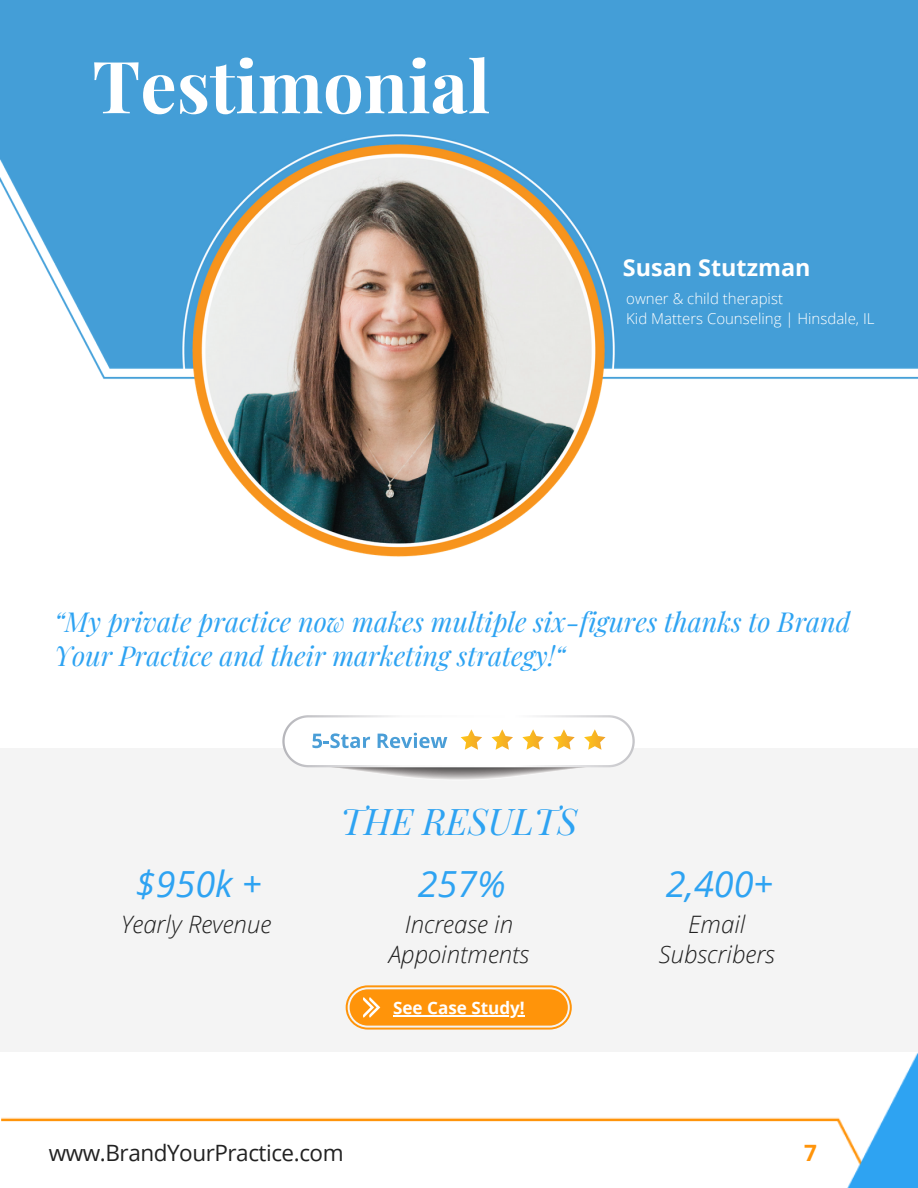
<style>
.page{position:relative;width:918px;height:1188px;background:#fff}
.page>*{position:absolute;margin:0;border:0;box-sizing:border-box;transform-origin:0 0}
.t1{font:700 72px "Playfair Display";color:#fff}
.t2{font:italic 36px "Open Sans";color:#2ea3f2}
.t3{font:italic 36px "Playfair Display";color:#2ea3f2}
.t4{font:italic 27px/33.8px "Playfair Display";color:#2ea3f2}
.t5{font:italic 300 24px/29.2px "Open Sans";color:#222;text-align:center}
.t6{font:700 23.4px "Open Sans";color:#fff}
.t7{font:22.5px "Open Sans";letter-spacing:-.02em;color:#222}
.t8{font:700 22.5px "Open Sans";color:#ff940a}
.t9{font:700 17.1px "Open Sans";color:#fff}
.t10{font:300 15px "Open Sans";color:#fff}
</style>
<div class="page">
<img style="left:0;top:0;width:918px;height:749px">
<div style="left:0;top:749px;width:918px;height:433px;background:#f4f4f4"></div>
<img style="left:0;top:1052px;width:918px;height:136px">
<svg style="left:314px;top:767px;width:289px;height:12px"></svg>
<div style="left:283px;top:716px;width:351px;height:50px;background:#fff;border-radius:25px"></div>
<div style="left:282px;top:715px;width:353px;height:52px;border:2px solid #fff;border-radius:25px"></div>
<svg style="left:461px;top:729px;width:21px;height:21px"></svg>
<svg style="left:492px;top:729px;width:21px;height:21px"></svg>
<svg style="left:522px;top:729px;width:22px;height:21px"></svg>
<svg style="left:553px;top:729px;width:22px;height:21px"></svg>
<svg style="left:584px;top:729px;width:22px;height:21px"></svg>
<svg style="left:312px;top:733px;width:58px;height:15px"></svg>
<svg style="left:378px;top:733px;width:69px;height:15px"></svg>
<svg style="left:346px;top:985px;width:226px;height:45px;background:#fda534"></svg>
<hr style="left:393px;top:1015px;width:132px;height:1px;background:#fff">
<p class="t1" style="left:92px;top:35px;width:399px">Testimonial</p>
<p class="t6" style="left:623px;top:251px;width:189px">Susan Stutzman</p>
<p class="t10" style="left:626px;top:288px;width:158px">owner &amp; child therapist</p>
<p class="t10" style="left:626px;top:308px;width:250px">Kid Matters Counseling | Hinsdale, IL</p>
<p class="t4" style="left:54px;top:604px;width:798px">“My private practice now makes multiple six-figures thanks to Brand<br>Your Practice and their marketing strategy!“</p>
<p class="t2" style="left:136px;top:859px;width:127px">$950k +</p>
<p class="t5" style="left:121px;top:909px;width:152px">Yearly Revenue</p>
<p class="t3" style="left:340px;top:796px;width:239px">THE RESULTS</p>
<p class="t2" style="left:418px;top:859px;width:89px">257%</p>
<p class="t5" style="left:389px;top:909px;width:142px">Increase in<br>Appointments</p>
<p class="t9" style="left:393px;top:996px;width:133px">See Case Study!</p>
<p class="t2" style="left:666px;top:859px;width:109px">2,400+</p>
<p class="t5" style="left:659px;top:909px;width:118px">Email<br>Subscribers</p>
<p class="t7" style="left:49px;top:1137px;width:296px">www.BrandYourPractice.com</p>
<p class="t8" style="left:804px;top:1137px;width:14px">7</p>
</div>
